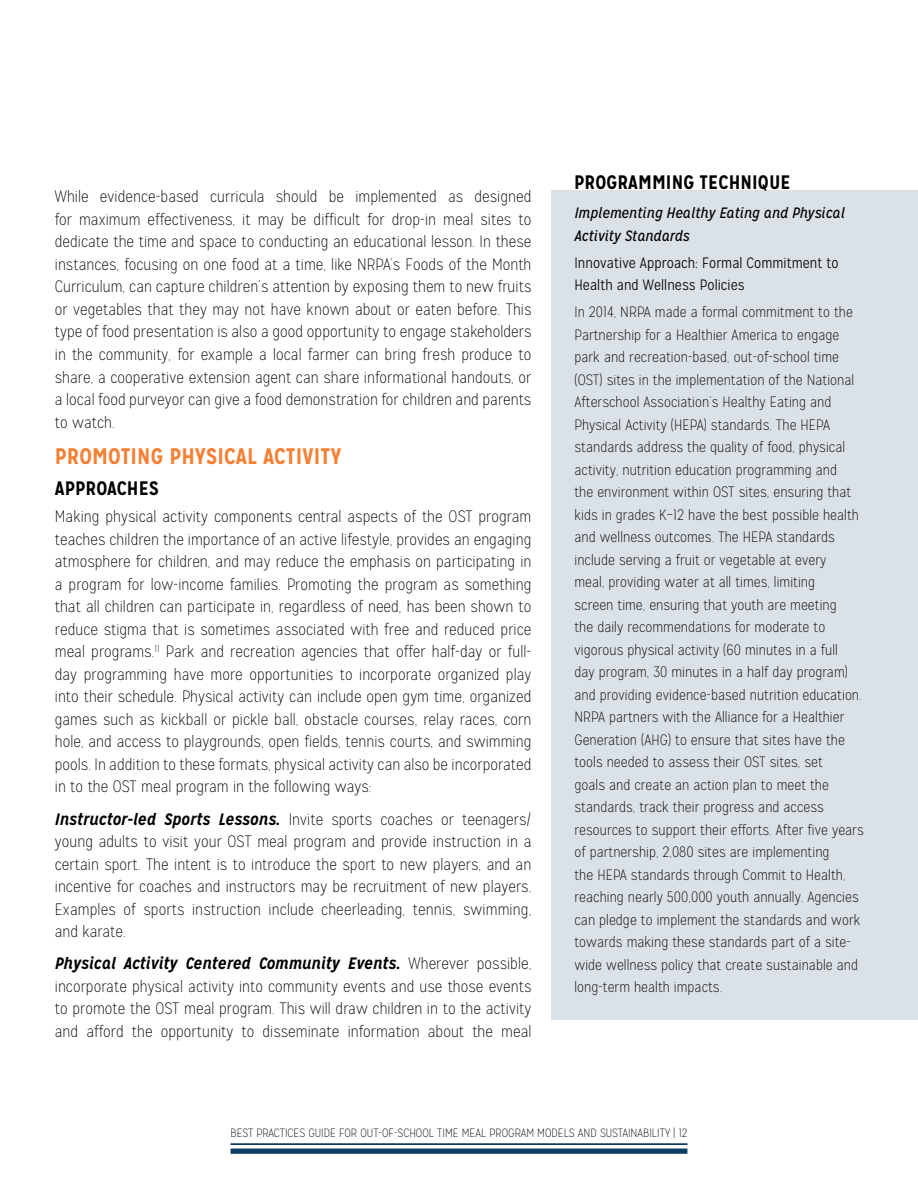
<style>
.page{position:relative;width:918px;height:1188px;background:#fff}
.page>*{position:absolute;margin:0;border:0;box-sizing:border-box;transform-origin:0 0}
.t1{font:700 22.5px "Mission Gothic";letter-spacing:.005em;color:#f57f32}
.t2{font:700 19.5px "Mission Gothic";letter-spacing:.005em;color:#000}
.t3{font:100 16.5px/22.5px "Mission Gothic";letter-spacing:.005em;color:#000;text-align:justify}
.t4{font:100 15px/22.5px "Mission Gothic";letter-spacing:.005em;color:#000}
.t5{font:300 15px/22.5px "Mission Gothic";letter-spacing:.005em;color:#000}
.t6{font:italic 15px/22.5px "Mission Gothic";letter-spacing:.005em;color:#000}
.t7{font:100 12px "Mission Gothic";color:#000}
.s1{font-weight:700;font-style:italic}
</style>
<div class="page">
<hr style="left:231px;top:1143px;width:456px;height:2px;background:#0b3c61">
<div style="left:231px;top:1149px;width:456px;height:5px;background:#0b3c61"></div>
<div style="left:551px;top:190px;width:367px;height:830px;background:#dae1e7"></div>
<p class="t3" style="left:55px;top:186px;width:478px">While evidence-based curricula should be implemented as designed for maximum effectiveness, it may be difficult for drop-in meal sites to dedicate the time and space to conducting an educational lesson. In these instances, focusing on one food at a time, like NRPA’s Foods of the Month Curriculum, can capture children’s attention by exposing them to new fruits or vegetables that they may not have known about or eaten before. This type of food presentation is also a good opportunity to engage stakeholders in the community, for example a local farmer can bring fresh produce to share, a cooperative extension agent can share informational handouts, or a local food purveyor can give a food demonstration for children and parents to watch.</p>
<h1 class="t1" style="left:55px;top:442px;width:288px">PROMOTING PHYSICAL ACTIVITY</h1>
<p class="t2" style="left:55px;top:476px;width:105px">APPROACHES</p>
<p class="t3" style="left:55px;top:506px;width:478px">Making physical activity components central aspects of the OST program teaches children the importance of an active lifestyle, provides an engaging atmosphere for children, and may reduce the emphasis on participating in a program for low-income families. Promoting the program as something that all children can participate in, regardless of need, has been shown to reduce stigma that is sometimes associated with free and reduced price meal programs.<sup>11</sup> Park and recreation agencies that offer half-day or full&shy;day programming have more opportunities to incorporate organized play into their schedule. Physical activity can include open gym time, organized games such as kickball or pickle ball, obstacle courses, relay races, corn hole, and access to playgrounds, open fields, tennis courts, and swimming pools. In addition to these formats, physical activity can also be incorporated in to the OST meal program in the following ways:</p>
<p class="t3" style="left:55px;top:808px;width:478px"><span class="s1">Instructor-led Sports Lessons.</span> Invite sports coaches or teenagers/ young adults to visit your OST meal program and provide instruction in a certain sport. The intent is to introduce the sport to new players, and an incentive for coaches and instructors may be recruitment of new players.<br>Examples of sports instruction include cheerleading, tennis, swimming, and karate.</p>
<p class="t3" style="left:55px;top:953px;width:478px"><span class="s1">Physical Activity Centered Community Events.</span> Wherever possible, incorporate physical activity into community events and use those events to promote the OST meal program. This will draw children in to the activity and afford the opportunity to disseminate information about the meal</p>
<p class="t2" style="left:574px;top:170px;width:218px">PROGRAMMING TECHNIQUE</p>
<p class="t6" style="left:574px;top:202px;width:272px">Implementing Healthy Eating and Physical<br>Activity Standards</p>
<p class="t5" style="left:574px;top:252px;width:266px">Innovative Approach: Formal Commitment to<br>Health and Wellness Policies</p>
<p class="t4" style="left:574px;top:301px;width:291px">In 2014, NRPA made a formal commitment to the Partnership for a Healthier America to engage park and recreation-based, out-of-school time (OST) sites in the implementation of the National Afterschool Association’s Healthy Eating and Physical Activity (HEPA) standards. The HEPA standards address the quality of food, physical activity, nutrition education programming and<br>the environment within OST sites, ensuring that kids in grades K–12 have the best possible health and wellness outcomes. The HEPA standards include serving a fruit or vegetable at every<br>meal, providing water at all times, limiting<br>screen time, ensuring that youth are meeting<br>the daily recommendations for moderate to vigorous physical activity (60 minutes in a full<br>day program, 30 minutes in a half day program) and providing evidence-based nutrition education.<br>NRPA partners with the Alliance for a Healthier Generation (AHG) to ensure that sites have the tools needed to assess their OST sites, set<br>goals and create an action plan to meet the standards, track their progress and access resources to support their efforts. After five years of partnership, 2,080 sites are implementing<br>the HEPA standards through Commit to Health, reaching nearly 500,000 youth annually. Agencies can pledge to implement the standards and work towards making these standards part of a site&shy;wide wellness policy that create sustainable and long-term health impacts.</p>
<p class="t7" style="left:231px;top:1125px;width:458px">BEST PRACTICES GUIDE FOR OUT-OF-SCHOOL TIME MEAL PROGRAM MODELS AND SUSTAINABILITY | 12</p>
</div>
